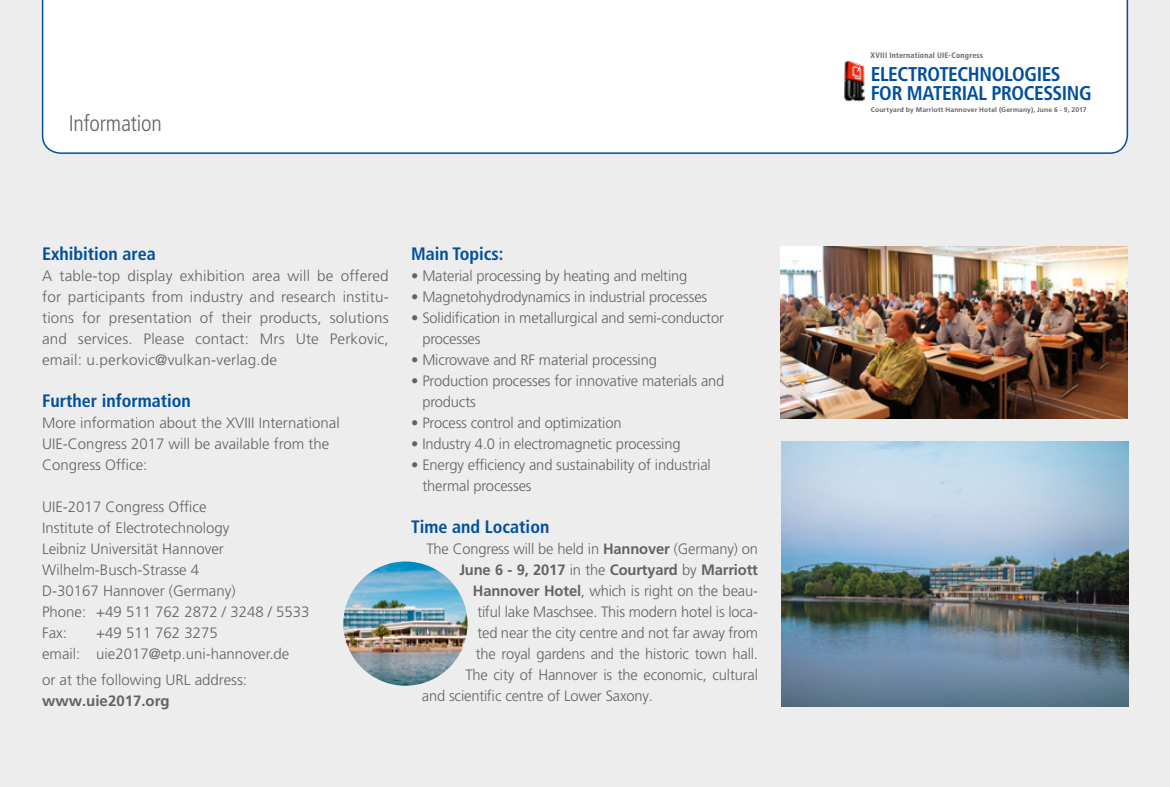
<style>
.page{position:relative;width:1170px;height:787px;background:#fff}
.page>*{position:absolute;margin:0;border:0;box-sizing:border-box;transform-origin:0 0}
.t1{font:300 condensed 22.5px "Frutiger LT Pro";letter-spacing:-.01em;color:#646363}
.t2{font:700 condensed 19.95px/18.9px "Frutiger LT Pro";letter-spacing:-.02em;color:#004f9f}
.t3{font:700 condensed 18px "Frutiger LT Pro";color:#004f9f}
.t4{font:300 15px/21px "Frutiger LT Pro";letter-spacing:-.01em;color:#646363}
.t5{font:700 15px "Frutiger LT Pro";letter-spacing:-.01em;color:#646363}
.t6{font:700 condensed 7.95px "Frutiger LT Pro";letter-spacing:.03em;color:#646363}
.t7{font:700 6.75px "Frutiger LT Pro";letter-spacing:.02em;color:#646363}
.s1{font-weight:700}
.s2{font-weight:300}
</style>
<div class="page">
<div style="left:0;top:0;width:1169px;height:787px;background:#ededed"></div>
<div style="left:41px;top:0;width:1087px;height:154px;background:#fff"></div>
<img style="left:843px;top:60px;width:21px;height:44px">
<img style="left:343px;top:561px;width:124px;height:124px;border-radius:62px">
<img style="left:780px;top:247px;width:347px;height:171px">
<img style="left:781px;top:442px;width:346px;height:264px">
<p class="t1" style="left:69px;top:111px;width:95px">Information</p>
<p class="t3" style="left:42px;top:243px;width:115px">Exhibition area</p>
<p class="t4" style="left:42px;top:266px;width:348px;text-align:justify">A table-top display exhibition area will be offered for participants from industry and research institu&shy;tions for presentation of their products, solutions and services. Please contact: Mrs Ute Perkovic, email: u.perkovic@vulkan-verlag.de</p>
<p class="t3" style="left:42px;top:390px;width:150px">Further information</p>
<p class="t4" style="left:42px;top:413px;width:299px">More information about the XVIII International<br>UIE-Congress 2017 will be available from the<br>Congress Office:</p>
<p class="t4" style="left:42px;top:497px;width:166px">UIE-2017 Congress Office</p>
<p class="t4" style="left:42px;top:518px;width:189px">Institute of Electrotechnology</p>
<p class="t4" style="left:42px;top:539px;width:183px">Leibniz Universität Hannover</p>
<p class="t4" style="left:42px;top:560px;width:159px">Wilhelm-Busch-Strasse 4</p>
<p class="t4" style="left:42px;top:581px;width:195px">D-30167 Hannover (Germany)</p>
<p class="t4" style="left:42px;top:602px;width:269px">Phone: +49 511 762 2872 / 3248 / 5533</p>
<p class="t4" style="left:42px;top:623px;width:26px">Fax:</p>
<p class="t4" style="left:96px;top:623px;width:123px">+49 511 762 3275</p>
<p class="t4" style="left:42px;top:644px;width:249px">email: uie2017@etp.uni-hannover.de</p>
<p class="t4" style="left:42px;top:669px;width:206px">or at the following URL address:</p>
<p class="t5" style="left:42px;top:692px;width:129px">www.uie2017.org</p>
<p class="t3" style="left:411px;top:243px;width:94px">Main Topics:</p>
<p class="t4" style="left:411px;top:266px;width:278px">• Material processing by heating and melting</p>
<p class="t4" style="left:411px;top:287px;width:297px">• Magnetohydrodynamics in industrial processes</p>
<p class="t4" style="left:422px;top:308px;width:303px;text-indent:-11px">• Solidification in metallurgical and semi-conductor processes</p>
<p class="t4" style="left:411px;top:350px;width:247px">• Microwave and RF material processing</p>
<p class="t4" style="left:422px;top:371px;width:303px;text-indent:-11px">• Production processes for innovative materials and products</p>
<p class="t4" style="left:411px;top:413px;width:212px">• Process control and optimization</p>
<p class="t4" style="left:411px;top:434px;width:271px">• Industry 4.0 in electromagnetic processing</p>
<p class="t4" style="left:422px;top:455px;width:290px;text-indent:-11px">• Energy efficiency and sustainability of industrial thermal processes</p>
<p class="t3" style="left:411px;top:516px;width:140px">Time and Location</p>
<p class="t4" style="left:426px;top:539px;width:333px">The Congress will be held in <span class="s1">Hannover</span> (Germany) on</p>
<p class="t5" style="left:459px;top:561px;width:300px">June 6 - 9, 2017 <span class="s2">in the</span> Courtyard <span class="s2">by</span> Marriott</p>
<p class="t4" style="left:473px;top:581px;width:287px"><span class="s1">Hannover Hotel</span>, which is right on the beau-</p>
<p class="t4" style="left:477px;top:602px;width:282px">tiful lake Maschsee. This modern hotel is loca-</p>
<p class="t4" style="left:477px;top:623px;width:282px">ted near the city centre and not far away from</p>
<p class="t4" style="left:476px;top:644px;width:284px">the royal gardens and the historic town hall.</p>
<p class="t4" style="left:465px;top:665px;width:294px">The city of Hannover is the economic, cultural</p>
<p class="t4" style="left:422px;top:686px;width:233px">and scientific centre of Lower Saxony.</p>
<p class="t6" style="left:870px;top:51px;width:114px">XVIII International UIE-Congress</p>
<h2 class="t2" style="left:870px;top:64px;width:222px">ELECTROTECHNOLOGIES<br>FOR MATERIAL PROCESSING</h2>
<p class="t7" style="left:870px;top:106px;width:217px">Courtyard by Marriott Hannover Hotel (Germany), June 6 - 9, 2017</p>
</div>
